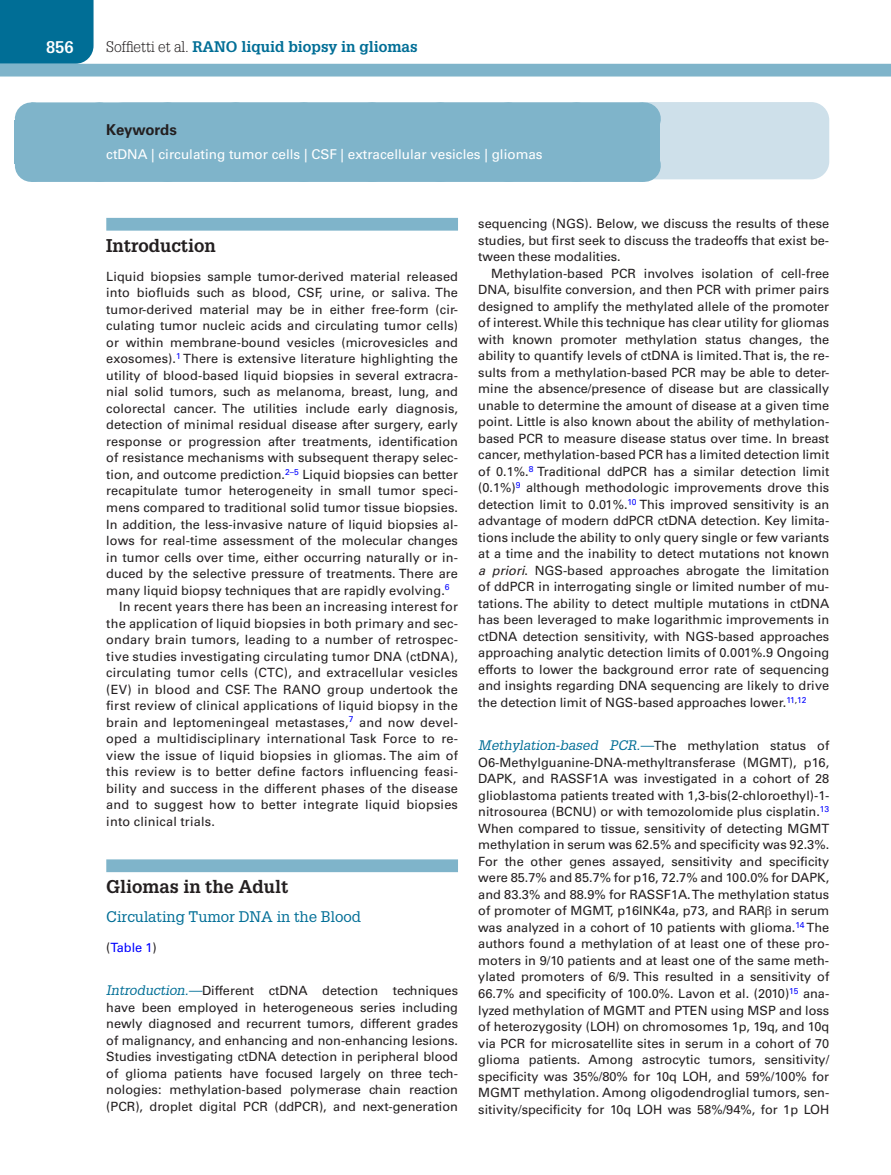
<style>
.page{position:relative;width:891px;height:1175px;background:#fff}
.page>*{position:absolute;margin:0;border:0;box-sizing:border-box;transform-origin:0 0}
.t1{font:700 18px "Glypha LT Std";color:#231f20}
.t2{font:700 16.5px "Glypha LT Std";color:#fff}
.t3{font:700 15px "Glypha LT Std";color:#006e96}
.t4{font:15px "Glypha LT Std";color:#006e96}
.t5{font:700 15px "Univers LT Std";letter-spacing:-.015em;color:#231f20}
.t6{font:13.5px "Univers LT Std";color:#fff}
.t7{font:italic 13.5px "Glypha LT Std";color:#006e96}
.t8{font:12.75px/16.5px "Univers LT Std";letter-spacing:.005em;color:#231f20;text-align:justify}
.t9{font:12.75px "Univers LT Std";color:#00f}
.s1{font-weight:300;color:#231f20}
.s2{color:#231f20}
.s3{font-family:"Glypha LT Std";font-style:italic;font-size:13.5px;color:#006e96}
.s4{font-style:italic}
.s5{font-family:"Univers LT Std";font-style:normal;font-size:12.75px;color:#231f20}
.s6{font-family:"Gandhari Unicode"}
</style>
<div class="page">
<div style="left:0;top:0;width:94px;height:64px;background:#006e96"></div>
<div style="left:0;top:64px;width:891px;height:12px;background:#7fb4ca"></div>
<div style="left:106px;top:102px;width:723px;height:77px;background:#cee0ea;border-radius:18px"></div>
<div style="left:15px;top:120px;width:645px;height:34px;background:#7fb4ca"></div>
<div style="left:31px;top:102px;width:612px;height:33px;background:#7fb4ca"></div>
<svg style="left:99px;top:102px;width:510px;height:1px"></svg>
<hr style="left:643px;top:102px;width:1px;height:33px;background:#7fb4ca">
<div style="left:15px;top:136px;width:645px;height:27px;background:#7fb4ca"></div>
<div style="left:31px;top:149px;width:612px;height:33px;background:#7fb4ca"></div>
<hr style="left:643px;top:149px;width:1px;height:33px;background:#7fb4ca">
<div style="left:106px;top:218px;width:352px;height:13px;background:#7fb4ca"></div>
<div style="left:106px;top:859px;width:352px;height:13px;background:#7fb4ca"></div>
<p class="t2" style="left:46px;top:37px;width:29px">856</p>
<p class="t3" style="left:106px;top:37px;width:313px"><span class="s1">Soffietti et al.</span> RANO liquid biopsy in gliomas</p>
<p class="t5" style="left:106px;top:121px;width:72px">Keywords</p>
<p class="t6" style="left:106px;top:147px;width:438px">ctDNA | circulating tumor cells | CSF | extracellular vesicles | gliomas</p>
<h1 class="t1" style="left:106px;top:234px;width:111px">Introduction</h1>
<p class="t8" style="left:106px;top:268px;width:353px">Liquid biopsies sample tumor-derived material released</p>
<p class="t8" style="left:106px;top:285px;width:353px">into biofluids such as blood, CSF, urine, or saliva. The</p>
<p class="t8" style="left:106px;top:301px;width:353px">tumor-derived material may be in either free-form (cir-</p>
<p class="t8" style="left:106px;top:318px;width:353px">culating tumor nucleic acids and circulating tumor cells)</p>
<p class="t8" style="left:106px;top:334px;width:353px">or within membrane-bound vesicles (microvesicles and</p>
<p class="t8" style="left:106px;top:351px;width:353px">exosomes).<sup>1</sup> There is extensive literature highlighting the</p>
<p class="t8" style="left:106px;top:367px;width:353px">utility of blood-based liquid biopsies in several extracra-</p>
<p class="t8" style="left:106px;top:384px;width:353px">nial solid tumors, such as melanoma, breast, lung, and</p>
<p class="t8" style="left:106px;top:400px;width:353px">colorectal cancer. The utilities include early diagnosis,</p>
<p class="t8" style="left:106px;top:417px;width:353px">detection of minimal residual disease after surgery, early</p>
<p class="t8" style="left:106px;top:433px;width:353px">response or progression after treatments, identification</p>
<p class="t8" style="left:106px;top:450px;width:353px">of resistance mechanisms with subsequent therapy selec-</p>
<p class="t8" style="left:106px;top:466px;width:353px">tion, and outcome prediction.<sup>2–5</sup> Liquid biopsies can better</p>
<p class="t8" style="left:106px;top:483px;width:353px">recapitulate tumor heterogeneity in small tumor speci-</p>
<p class="t8" style="left:106px;top:499px;width:353px">mens compared to traditional solid tumor tissue biopsies.</p>
<p class="t8" style="left:106px;top:516px;width:353px">In addition, the less-invasive nature of liquid biopsies al-</p>
<p class="t8" style="left:106px;top:532px;width:353px">lows for real-time assessment of the molecular changes</p>
<p class="t8" style="left:106px;top:549px;width:353px">in tumor cells over time, either occurring naturally or in-</p>
<p class="t8" style="left:106px;top:565px;width:353px">duced by the selective pressure of treatments. There are</p>
<p class="t8" style="left:106px;top:582px;width:345px">many liquid biopsy techniques that are rapidly evolving.<sup>6</sup></p>
<p class="t8" style="left:119px;top:598px;width:340px">In recent years there has been an increasing interest for</p>
<p class="t8" style="left:106px;top:615px;width:353px">the application of liquid biopsies in both primary and sec-</p>
<p class="t8" style="left:106px;top:631px;width:353px">ondary brain tumors, leading to a number of retrospec-</p>
<p class="t8" style="left:106px;top:648px;width:353px">tive studies investigating circulating tumor DNA (ctDNA),</p>
<p class="t8" style="left:106px;top:664px;width:353px">circulating tumor cells (CTC), and extracellular vesicles</p>
<p class="t8" style="left:106px;top:681px;width:353px">(EV) in blood and CSF. The RANO group undertook the</p>
<p class="t8" style="left:106px;top:697px;width:353px">first review of clinical applications of liquid biopsy in the</p>
<p class="t8" style="left:106px;top:714px;width:353px">brain and leptomeningeal metastases,<sup>7</sup> and now devel-</p>
<p class="t8" style="left:106px;top:730px;width:353px">oped a multidisciplinary international Task Force to re-</p>
<p class="t8" style="left:106px;top:747px;width:353px">view the issue of liquid biopsies in gliomas. The aim of</p>
<p class="t8" style="left:106px;top:763px;width:353px">this review is to better define factors influencing feasi-</p>
<p class="t8" style="left:106px;top:780px;width:353px">bility and success in the different phases of the disease</p>
<p class="t8" style="left:106px;top:796px;width:353px">and to suggest how to better integrate liquid biopsies</p>
<p class="t8" style="left:106px;top:813px;width:110px">into clinical trials.</p>
<h1 class="t1" style="left:106px;top:875px;width:184px">Gliomas in the Adult</h1>
<p class="t4" style="left:106px;top:908px;width:256px">Circulating Tumor DNA in the Blood</p>
<p class="t9" style="left:106px;top:939px;width:52px"><span class="s2">(</span>Table 1<span class="s2">)</span></p>
<p class="t8" style="left:106px;top:982px;width:353px"><span class="s3">Introduction.—</span>Different ctDNA detection techniques have been employed in heterogeneous series including newly diagnosed and recurrent tumors, different grades of malignancy, and enhancing and non-enhancing lesions.<br>Studies investigating ctDNA detection in peripheral blood of glioma patients have focused largely on three tech&shy;nologies: methylation-based polymerase chain reaction (PCR), droplet digital PCR (ddPCR), and next-generation</p>
<p class="t8" style="left:478px;top:215px;width:352px">sequencing (NGS). Below, we discuss the results of these studies, but first seek to discuss the tradeoffs that exist be&shy;tween these modalities.</p>
<p class="t8" style="left:478px;top:265px;width:353px;text-indent:13px">Methylation-based PCR involves isolation of cell-free DNA, bisulfite conversion, and then PCR with primer pairs designed to amplify the methylated allele of the promoter of interest. While this technique has clear utility for gliomas with known promoter methylation status changes, the ability to quantify levels of ctDNA is limited. That is, the re&shy;sults from a methylation-based PCR may be able to deter&shy;mine the absence/presence of disease but are classically unable to determine the amount of disease at a given time point. Little is also known about the ability of methylation&shy;based PCR to measure disease status over time. In breast cancer, methylation-based PCR has a limited detection limit of 0.1%.<sup>8</sup> Traditional ddPCR has a similar detection limit (0.1%)<sup>9</sup> although methodologic improvements drove this detection limit to 0.01%.<sup>10</sup> This improved sensitivity is an advantage of modern ddPCR ctDNA detection. Key limita&shy;tions include the ability to only query single or few variants at a time and the inability to detect mutations not known <span class="s4">a priori</span>. NGS-based approaches abrogate the limitation of ddPCR in interrogating single or limited number of mu&shy;tations. The ability to detect multiple mutations in ctDNA has been leveraged to make logarithmic improvements in ctDNA detection sensitivity, with NGS-based approaches approaching analytic detection limits of 0.001%.9 Ongoing efforts to lower the background error rate of sequencing and insights regarding DNA sequencing are likely to drive the detection limit of NGS-based approaches lower.<sup>11</sup><sup>,</sup><sup>12</sup></p>
<p class="t7" style="left:478px;top:737px;width:352px">Methylation-based PCR.—<span class="s5">The methylation status of</span></p>
<p class="t8" style="left:478px;top:754px;width:353px">O6-Methylguanine-DNA-methyltransferase (MGMT), p16, DAPK, and RASSF1A was investigated in a cohort of 28 glioblastoma patients treated with 1,3-bis(2-chloroethyl)-1- nitrosourea (BCNU) or with temozolomide plus cisplatin.<sup>13<br></sup>When compared to tissue, sensitivity of detecting MGMT methylation in serum was 62.5% and specificity was 92.3%.<br>For the other genes assayed, sensitivity and specificity were 85.7% and 85.7% for p16, 72.7% and 100.0% for DAPK, and 83.3% and 88.9% for RASSF1A. The methylation status of promoter of MGMT, p16INK4a, p73, and RAR<span class="s6">β</span> in serum was analyzed in a cohort of 10 patients with glioma.<sup>14</sup> The authors found a methylation of at least one of these pro&shy;moters in 9/10 patients and at least one of the same meth&shy;ylated promoters of 6/9. This resulted in a sensitivity of 66.7% and specificity of 100.0%. Lavon et al. (2010)<sup>15</sup> ana&shy;lyzed methylation of MGMT and PTEN using MSP and loss of heterozygosity (LOH) on chromosomes 1p, 19q, and 10q via PCR for microsatellite sites in serum in a cohort of 70 glioma patients. Among astrocytic tumors, sensitivity/ specificity was 35%/80% for 10q LOH, and 59%/100% for MGMT methylation. Among oligodendroglial tumors, sen&shy;sitivity/specificity for 10q LOH was 58%/94%, for 1p LOH</p>
</div>
